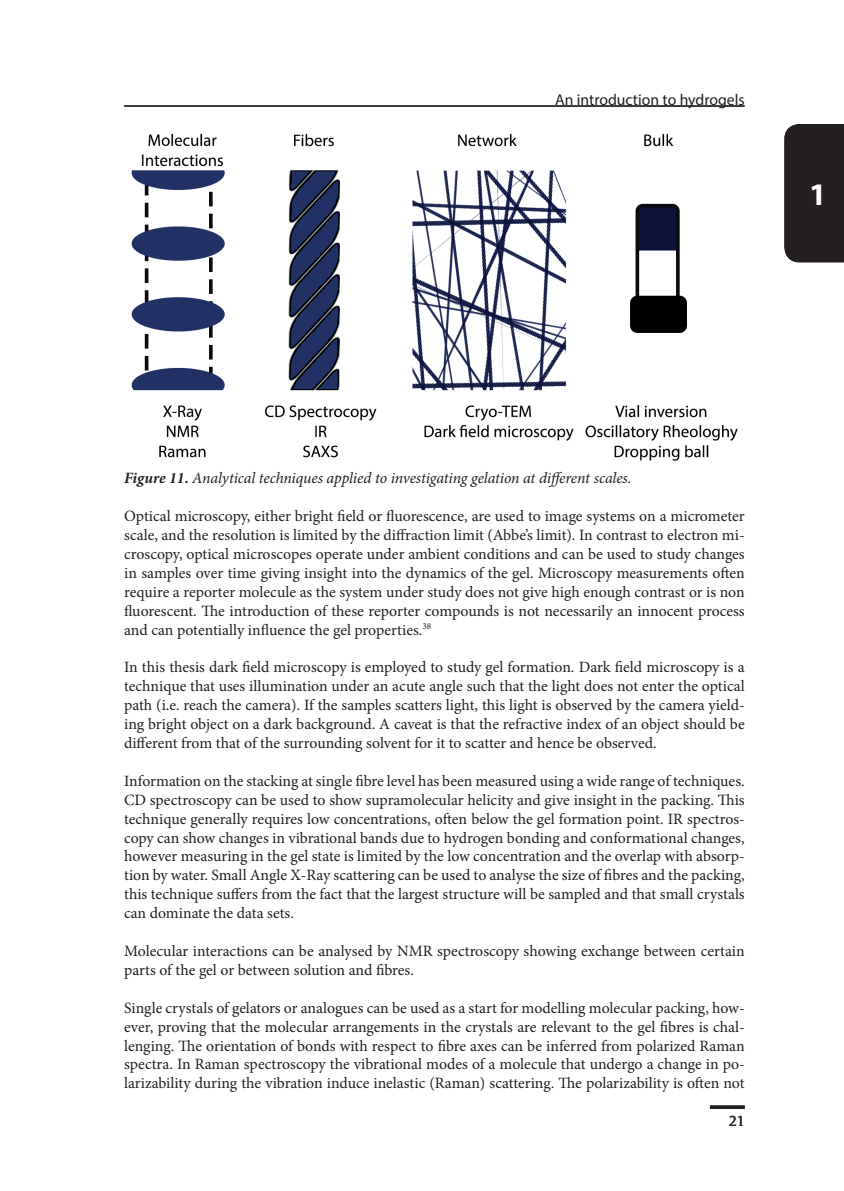
<style>
.page{position:relative;width:844px;height:1191px;background:#fff}
.page>*{position:absolute;margin:0;border:0;box-sizing:border-box;transform-origin:0 0}
.t1{font:700 31.5px "Myriad Pro";color:#fff}
.t2{font:15.75px/18.9px "Minion Pro";color:#231f20;text-align:justify}
.t3{font:italic 15.75px "Minion Pro";letter-spacing:-.01em;color:#231f20}
.t4{font:15.75px "Myriad Pro";color:#231f20}
.s1{font-weight:700}
</style>
<div class="page">
<svg style="left:709px;top:1105px;width:35px;height:4px"></svg>
<div style="left:784px;top:124px;width:59px;height:138px;background:#231f20"></div>
<hr style="left:124px;top:105px;width:620px;height:2px;background:#231f20">
<img style="left:131px;top:133px;width:607px;height:328px">
<p class="t4" style="left:555px;top:90px;width:191px">An introduction to hydrogels</p>
<h1 class="t1" style="left:809px;top:174px;width:19px">1</h1>
<p class="t3" style="left:124px;top:467px;width:509px"><span class="s1">Figure 11.</span> Analytical techniques applied to investigating gelation at different scales.</p>
<p class="t2" style="left:124px;top:507px;width:622px">Optical microscopy, either bright field or fluorescence, are used to image systems on a micrometer scale, and the resolution is limited by the diffraction limit (Abbe’s limit). In contrast to electron mi&shy;croscopy, optical microscopes operate under ambient conditions and can be used to study changes in samples over time giving insight into the dynamics of the gel. Microscopy measurements often require a reporter molecule as the system under study does not give high enough contrast or is non fluorescent. The introduction of these reporter compounds is not necessarily an innocent process and can potentially influence the gel properties.<sup>38</sup></p>
<p class="t2" style="left:124px;top:658px;width:622px">In this thesis dark field microscopy is employed to study gel formation. Dark field microscopy is a technique that uses illumination under an acute angle such that the light does not enter the optical path (i.e. reach the camera). If the samples scatters light, this light is observed by the camera yield&shy;ing bright object on a dark background. A caveat is that the refractive index of an object should be different from that of the surrounding solvent for it to scatter and hence be observed.</p>
<p class="t2" style="left:124px;top:771px;width:622px">Information on the stacking at single fibre level has been measured using a wide range of techniques.<br>CD spectroscopy can be used to show supramolecular helicity and give insight in the packing. This technique generally requires low concentrations, often below the gel formation point. IR spectros&shy;copy can show changes in vibrational bands due to hydrogen bonding and conformational changes, however measuring in the gel state is limited by the low concentration and the overlap with absorp&shy;tion by water. Small Angle X-Ray scattering can be used to analyse the size of fibres and the packing, this technique suffers from the fact that the largest structure will be sampled and that small crystals can dominate the data sets.</p>
<p class="t2" style="left:124px;top:941px;width:622px">Molecular interactions can be analysed by NMR spectroscopy showing exchange between certain parts of the gel or between solution and fibres.</p>
<p class="t2" style="left:124px;top:998px;width:622px">Single crystals of gelators or analogues can be used as a start for modelling molecular packing, how&shy;ever, proving that the molecular arrangements in the crystals are relevant to the gel fibres is chal&shy;lenging. The orientation of bonds with respect to fibre axes can be inferred from polarized Raman spectra. In Raman spectroscopy the vibrational modes of a molecule that undergo a change in po&shy;larizability during the vibration induce inelastic (Raman) scattering. The polarizability is often not</p>
<p class="t4" style="left:728px;top:1111px;width:18px">21</p>
</div>
